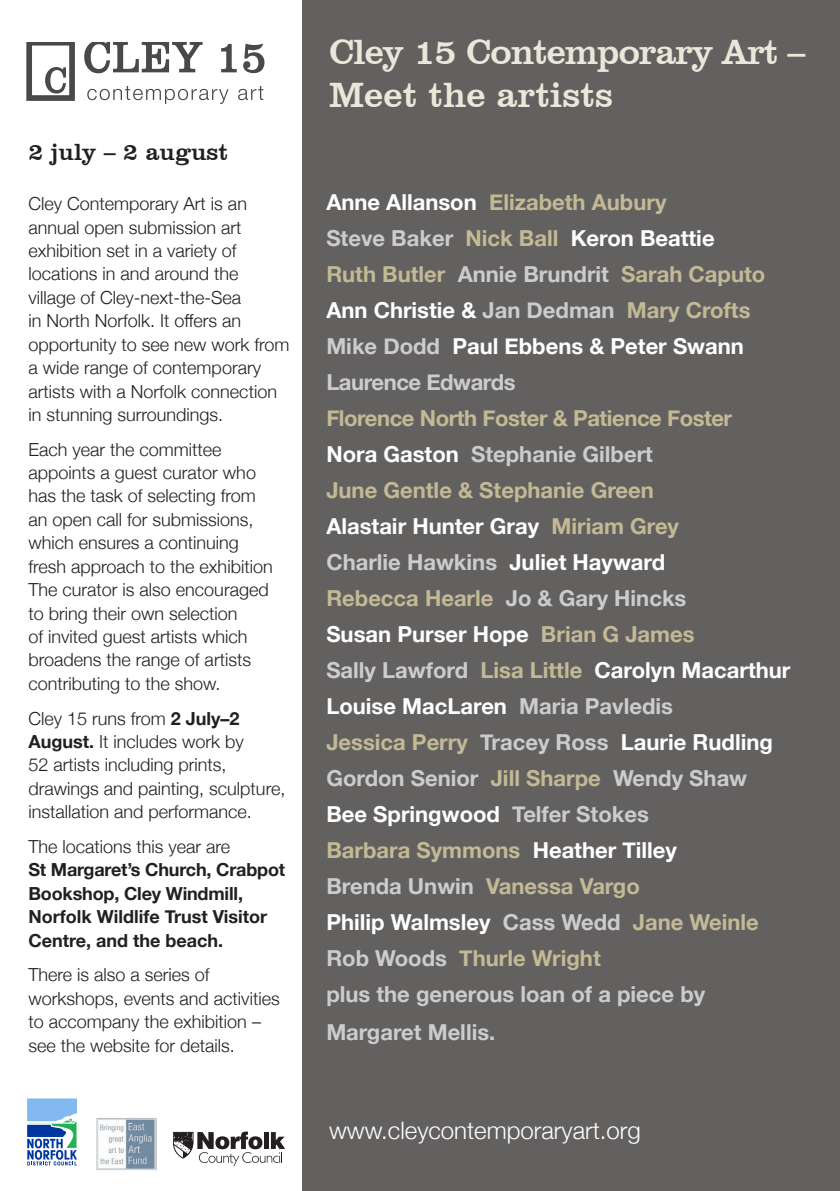
<style>
.page{position:relative;width:840px;height:1191px;background:#fff}
.page>*{position:absolute;margin:0;border:0;box-sizing:border-box;transform-origin:0 0}
.t1{font:36px/43.2px "Clarendon BT";letter-spacing:-.03em;color:#eae7da}
.t2{font:300 24px "Helvetica Neue";color:#fff}
.t3{font:24px "Clarendon BT";color:#231f20}
.t4{font:700 22px/36px "Helvetica Neue";color:#c3ba95}
.t5{font:700 22px/36px "Helvetica Neue";color:#fff}
.t6{font:700 22px/36px "Helvetica Neue";color:#cccccf}
.t7{font:18.6px "Helvetica Neue";letter-spacing:.075em;color:#484948}
.t8{font:300 18px/23.4px "Helvetica Neue";color:#231f20}
.t9{font:700 18px/23.4px "Helvetica Neue";letter-spacing:-.01em;color:#231f20}
.s1{font-weight:700}
.s2{font-weight:300}
.s3{color:#fff}
.s4{color:#cccccf}
.s5{color:#c3ba95}
</style>
<div class="page">
<div style="left:302px;top:0;width:537px;height:1191px;background:#636060"></div>
<svg style="left:84px;top:43px;width:118px;height:30px"></svg>
<svg style="left:221px;top:44px;width:15px;height:28px"></svg>
<svg style="left:243px;top:44px;width:21px;height:29px"></svg>
<svg style="left:87px;top:86px;width:141px;height:18px"></svg>
<svg style="left:238px;top:86px;width:25px;height:14px"></svg>
<svg style="left:26px;top:43px;width:49px;height:58px"></svg>
<svg style="left:27px;top:1098px;width:50px;height:67px"></svg>
<svg style="left:173px;top:1131px;width:112px;height:35px"></svg>
<img style="left:96px;top:1118px;width:60px;height:52px">
<p class="t3" style="left:28px;top:137px;width:201px">2 july – 2 august</p>
<p class="t7" style="left:44px;top:198px;width:208px"><sup>C</sup> contemporary art</p>
<p class="t8" style="left:28px;top:191px;width:262px">Cley Contemporary Art is an annual open submission art exhibition set in a variety of locations in and around the village of Cley-next-the-Sea<br>in North Norfolk. It offers an opportunity to see new work from a wide range of contemporary artists with a Norfolk connection in stunning surroundings.</p>
<p class="t8" style="left:28px;top:436px;width:246px">Each year the committee appoints a guest curator who has the task of selecting from an open call for submissions, which ensures a continuing fresh approach to the exhibition<br>The curator is also encouraged to bring their own selection<br>of invited guest artists which broadens the range of artists contributing to the show.</p>
<p class="t8" style="left:28px;top:705px;width:258px">Cley 15 runs from <span class="s1">2 July–2<br>August.</span> It includes work by<br>52 artists including prints, drawings and painting, sculpture, installation and performance.</p>
<p class="t9" style="left:28px;top:835px;width:258px"><span class="s2">The locations this year are<br></span>St Margaret’s Church, Crabpot<br>Bookshop, Cley Windmill,<br>Norfolk Wildlife Trust Visitor<br>Centre, and the beach.</p>
<p class="t8" style="left:28px;top:962px;width:253px">There is also a series of workshops, events and activities to accompany the exhibition – see the website for details.</p>
<p class="t1" style="left:329px;top:30px;width:477px">Cley 15 Contemporary Art –<br>Meet the artists</p>
<p class="t4" style="left:326px;top:184px;width:440px"><span class="s3">Anne Allanson</span> Elizabeth Aubury<br><span class="s4">Steve Baker</span> Nick Ball <span class="s3">Keron Beattie </span>Ruth Butler <span class="s4">Annie Brundrit</span> Sarah Caputo <span class="s3">Ann Christie &amp;</span> <span class="s4">Jan Dedman</span> Mary Crofts <span class="s4">Mike Dodd</span> <span class="s3">Paul Ebbens &amp; Peter Swann </span><span class="s4">Laurence Edwards<br></span>Florence North Foster &amp; Patience Foster <span class="s3">Nora Gaston</span> <span class="s4">Stephanie Gilbert</span></p>
<p class="t4" style="left:326px;top:472px;width:361px">June Gentle &amp; Stephanie Green<br><span class="s3">Alastair Hunter Gray</span> Miriam Grey<br><span class="s4">Charlie Hawkins</span> <span class="s3">Juliet Hayward<br></span>Rebecca Hearle <span class="s4">Jo &amp; Gary Hincks</span></p>
<p class="t5" style="left:326px;top:616px;width:369px">Susan Purser Hope <span class="s5">Brian G James</span></p>
<p class="t5" style="left:326px;top:652px;width:465px"><span class="s4">Sally Lawford</span> <span class="s5">Lisa Little</span> Carolyn Macarthur<br>Louise MacLaren <span class="s4">Maria Pavledis</span></p>
<p class="t6" style="left:326px;top:724px;width:448px"><span class="s5">Jessica Perry</span> Tracey Ross <span class="s3">Laurie Rudling<br></span>Gordon Senior <span class="s5">Jill Sharpe</span> Wendy Shaw</p>
<p class="t5" style="left:326px;top:796px;width:324px">Bee Springwood <span class="s4">Telfer Stokes</span></p>
<p class="t4" style="left:326px;top:832px;width:352px">Barbara Symmons <span class="s3">Heather Tilley</span></p>
<p class="t4" style="left:326px;top:868px;width:315px"><span class="s4">Brenda Unwin</span> Vanessa Vargo</p>
<p class="t4" style="left:326px;top:904px;width:434px"><span class="s3">Philip Walmsley</span> <span class="s4">Cass Wedd</span> Jane Weinle<br><span class="s4">Rob Woods</span> Thurle Wright</p>
<p class="t6" style="left:326px;top:975px;width:380px;line-height:38px">plus the generous loan of a piece by<br>Margaret Mellis.</p>
<p class="t2" style="left:329px;top:1111px;width:313px">www.cleycontemporaryart.org</p>
</div>
